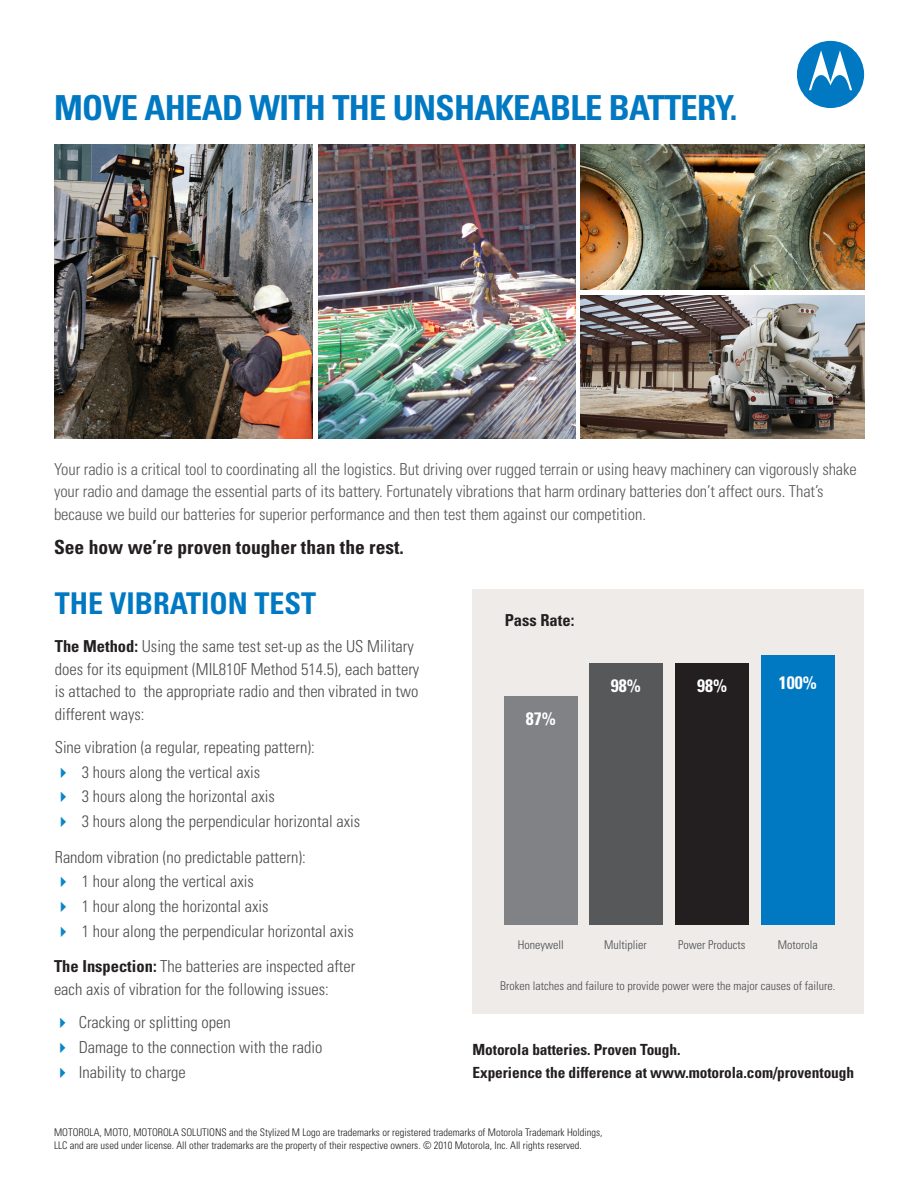
<style>
.page{position:relative;width:918px;height:1188px;background:#fff}
.page>*{position:absolute;margin:0;border:0;box-sizing:border-box;transform-origin:0 0}
.t1{font:700 condensed 34.5px "Univers";letter-spacing:-.02em;color:#0079c2}
.SubHeadline{font:700 condensed 30px "Univers";color:#0079c2}
.t2{font:700 condensed 19.5px "Univers";color:#231f20}
.Drop_Bullets{font:700 condensed 18px "Univers";color:#fff}
.Drop_Bullets-2{font:300 condensed 16.5px "Univers";color:#4b4c4d}
.Copy{font:300 condensed 16.5px/22.5px "Univers";letter-spacing:-.005em;color:#57585a}
.Copy-2{font:300 condensed 16.5px/22.5px "Univers";color:#4b4c4d}
.Drop_Bullets-3{font:700 condensed 16.5px "Univers";color:#231f20}
.t3{font:700 condensed 15.3px/22.4px "Univers";letter-spacing:-.005em;color:#231f20}
.Drop_Bullets-4{font:300 condensed 12px "Univers";color:#4b4c4d}
.SubHeadline-2{font:300 condensed 10.5px/12.6px "Univers";color:#231f20}
.s1{font-weight:700;color:#231f20}
.s2{color:#0c85c8}
</style>
<div class="page">
<svg style="left:797px;top:41px;width:67px;height:67px"></svg>
<img style="left:581px;top:145px;width:283px;height:145px">
<img style="left:54px;top:145px;width:258px;height:293px">
<img style="left:318px;top:145px;width:258px;height:293px">
<img style="left:581px;top:296px;width:283px;height:142px">
<div style="left:472px;top:590px;width:392px;height:424px;background:#eeebe9"></div>
<div style="left:761px;top:655px;width:74px;height:270px;background:#0079c2"></div>
<div style="left:590px;top:664px;width:73px;height:261px;background:#57585a"></div>
<div style="left:676px;top:664px;width:73px;height:261px;background:#231f20"></div>
<div style="left:504px;top:696px;width:73px;height:229px;background:#808285"></div>
<p class="t1" style="left:54px;top:86px;width:685px">MOVE AHEAD WITH THE UNSHAKEABLE BATTERY.</p>
<p class="Copy" style="left:54px;top:458px;width:804px">Your radio is a critical tool to coordinating all the logistics. But driving over rugged terrain or using heavy machinery can vigorously shake your radio and damage the essential parts of its battery. Fortunately vibrations that harm ordinary batteries don’t affect ours. That’s because we build our batteries for superior performance and then test them against our competition.</p>
<p class="t2" style="left:54px;top:536px;width:351px">See how we’re proven tougher than the rest.</p>
<p class="SubHeadline" style="left:55px;top:585px;width:263px">THE VIBRATION TEST</p>
<p class="Copy-2" style="left:55px;top:635px;width:366px"><span class="s1">The Method:</span> Using the same test set-up as the US Military does for its equipment (MIL810F Method 514.5), each battery is attached to the appropriate radio and then vibrated in two different ways:</p>
<p class="Drop_Bullets-2" style="left:55px;top:737px;width:261px">Sine vibration (a regular, repeating pattern):</p>
<p class="Drop_Bullets-2" style="left:55px;top:762px;width:207px"><span class="s2">✔</span> 3 hours along the vertical axis</p>
<p class="Drop_Bullets-2" style="left:55px;top:787px;width:222px"><span class="s2">✔</span> 3 hours along the horizontal axis</p>
<p class="Drop_Bullets-2" style="left:55px;top:811px;width:307px"><span class="s2">✔</span> 3 hours along the perpendicular horizontal axis</p>
<p class="Drop_Bullets-2" style="left:55px;top:847px;width:253px">Random vibration (no predictable pattern):</p>
<p class="Drop_Bullets-2" style="left:55px;top:872px;width:201px"><span class="s2">✔</span> 1 hour along the vertical axis</p>
<p class="Drop_Bullets-2" style="left:55px;top:896px;width:215px"><span class="s2">✔</span> 1 hour along the horizontal axis</p>
<p class="Drop_Bullets-2" style="left:55px;top:921px;width:301px"><span class="s2">✔</span> 1 hour along the perpendicular horizontal axis</p>
<p class="Copy-2" style="left:54px;top:955px;width:303px"><span class="s1">The Inspection:</span> The batteries are inspected after each axis of vibration for the following issues:</p>
<p class="Drop_Bullets-2" style="left:54px;top:1013px;width:178px"><span class="s2">✔</span> Cracking or splitting open</p>
<p class="Drop_Bullets-2" style="left:54px;top:1037px;width:270px"><span class="s2">✔</span> Damage to the connection with the radio</p>
<p class="Drop_Bullets-2" style="left:54px;top:1062px;width:133px"><span class="s2">✔</span> Inability to charge</p>
<p class="Drop_Bullets-3" style="left:505px;top:610px;width:71px">Pass Rate:</p>
<p class="Drop_Bullets" style="left:526px;top:708px;width:31px">87%</p>
<p class="Drop_Bullets" style="left:611px;top:675px;width:31px">98%</p>
<p class="Drop_Bullets" style="left:697px;top:675px;width:31px">98%</p>
<p class="Drop_Bullets" style="left:779px;top:671px;width:39px">100%</p>
<p class="Drop_Bullets-4" style="left:518px;top:938px;width:47px">Honeywell</p>
<p class="Drop_Bullets-4" style="left:604px;top:938px;width:44px">Multiplier</p>
<p class="Drop_Bullets-4" style="left:678px;top:938px;width:69px">Power Products</p>
<p class="Drop_Bullets-4" style="left:778px;top:938px;width:41px">Motorola</p>
<p class="Drop_Bullets-4" style="left:500px;top:979px;width:337px">Broken latches and failure to provide power were the major causes of failure.</p>
<p class="t3" style="left:472px;top:1039px;width:383px">Motorola batteries. Proven Tough.<br>Experience the difference at www.motorola.com/proventough</p>
<p class="SubHeadline-2" style="left:54px;top:1126px;width:550px">MOTOROLA, MOTO, MOTOROLA SOLUTIONS and the Stylized M Logo are trademarks or registered trademarks of Motorola Trademark Holdings,<br>LLC and are used under license. All other trademarks are the property of their respective owners. © 2010 Motorola, Inc. All rights reserved.</p>
</div>
